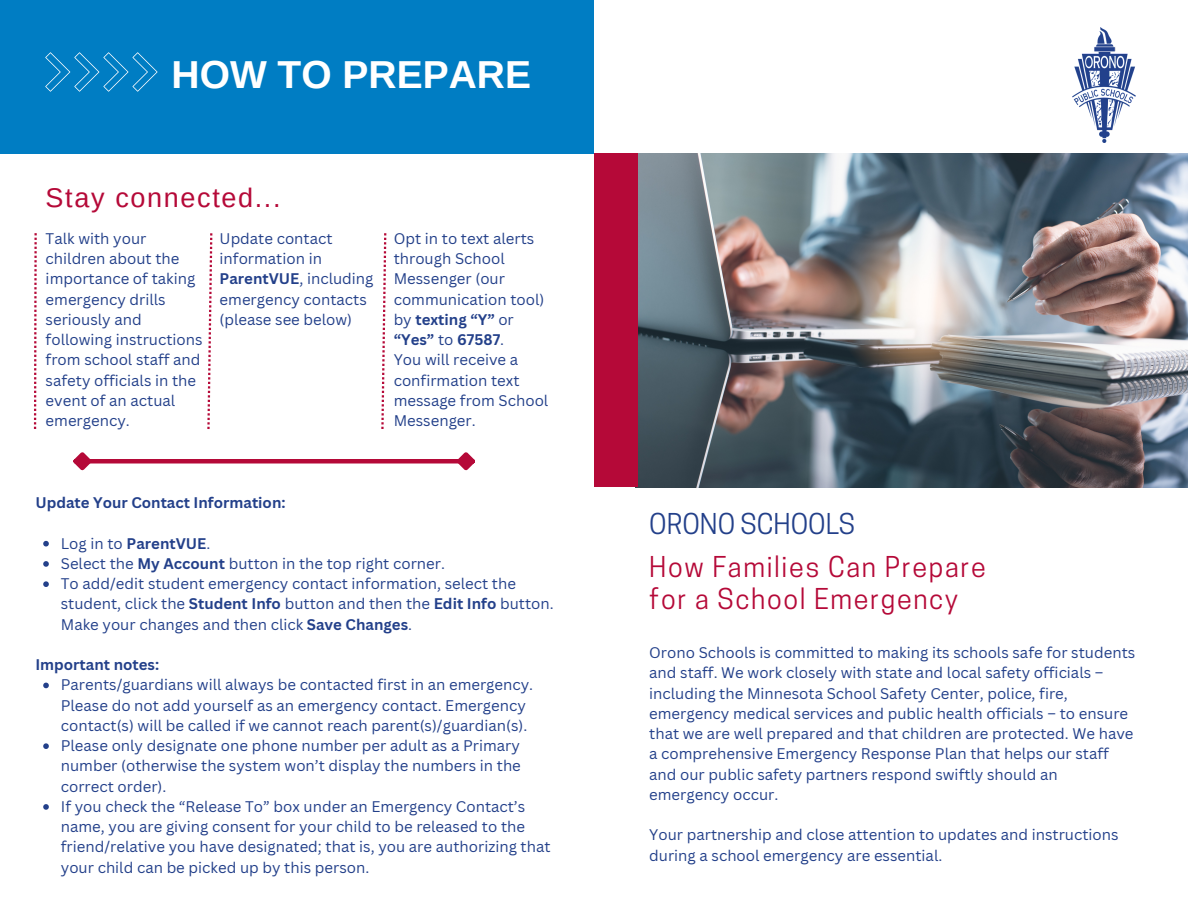
<style>
.page{position:relative;width:1188px;height:918px;background:#fff}
.page>*{position:absolute;margin:0;border:0;box-sizing:border-box;transform-origin:0 0}
.t1{font:700 39px "Arimo";color:#fff}
.t2{font:27px "Cooper Hewitt";letter-spacing:.06em;color:#b50938}
.t3{font:27px "Arimo";letter-spacing:.06em;color:#b50938}
.t4{font:27px "Cooper Hewitt";color:#23408a}
.t5{font:15px/20.2px "Canva Sans";color:#23408a}
.t6{font:700 15px "Canva Sans";color:#23408a}
.s1{font-weight:700}
.s2{font-weight:400}
</style>
<div class="page">
<img style="left:638px;top:153px;width:549px;height:334px">
<div style="left:0;top:0;width:594px;height:153px;background:#007dc3"></div>
<div style="left:594px;top:153px;width:44px;height:334px;background:#b50938"></div>
<svg style="left:45px;top:52px;width:113px;height:40px"></svg>
<img style="left:1072px;top:28px;width:63px;height:114px">
<svg style="left:381px;top:233px;width:5px;height:196px"></svg>
<svg style="left:207px;top:233px;width:5px;height:196px"></svg>
<svg style="left:34px;top:233px;width:3px;height:196px"></svg>
<hr style="left:88px;top:459px;width:372px;height:4px;background:#b50938">
<svg style="left:73px;top:452px;width:22px;height:19px"></svg>
<svg style="left:453px;top:452px;width:22px;height:19px"></svg>
<svg style="left:43px;top:541px;width:6px;height:5px"></svg>
<svg style="left:43px;top:561px;width:6px;height:6px"></svg>
<svg style="left:43px;top:581px;width:6px;height:6px"></svg>
<svg style="left:43px;top:683px;width:6px;height:5px"></svg>
<svg style="left:43px;top:743px;width:6px;height:6px"></svg>
<svg style="left:43px;top:804px;width:6px;height:6px"></svg>
<p class="t1" style="left:172px;top:52px;width:361px">HOW TO PREPARE</p>
<p class="t3" style="left:46px;top:183px;width:236px">Stay connected...</p>
<p class="t5" style="left:46px;top:228px;width:158px">Talk with your children about the importance of taking emergency drills seriously and following instructions from school staff and safety officials in the event of an actual emergency.</p>
<p class="t5" style="left:220px;top:228px;width:155px">Update contact information in<br><span class="s1">ParentVUE</span>, including emergency contacts (please see below)</p>
<p class="t5" style="left:394px;top:228px;width:152px">Opt in to text alerts through School<br>Messenger (our communication tool) by <span class="s1">texting “Y”</span> or <span class="s1">“Yes”</span> to <span class="s1">67587</span>.</p>
<p class="t5" style="left:394px;top:349px;width:156px">You will receive a confirmation text message from School<br>Messenger.</p>
<p class="t6" style="left:35px;top:492px;width:252px">Update Your Contact Information:</p>
<p class="t6" style="left:61px;top:533px;width:151px"><span class="s2">Log in to</span> ParentVUE<span class="s2">.</span></p>
<p class="t5" style="left:61px;top:553px;width:386px">Select the <span class="s1">My Account</span> button in the top right corner.</p>
<p class="t5" style="left:61px;top:573px;width:494px">To add/edit student emergency contact information, select the student, click the <span class="s1">Student Info</span> button and then the <span class="s1">Edit Info</span> button.<br>Make your changes and then click <span class="s1">Save Changes</span>.</p>
<p class="t6" style="left:35px;top:654px;width:125px">Important notes:</p>
<p class="t5" style="left:61px;top:675px;width:474px">Parents/guardians will always be contacted first in an emergency.<br>Please do not add yourself as an emergency contact. Emergency contact(s) will be called if we cannot reach parent(s)/guardian(s).</p>
<p class="t5" style="left:61px;top:735px;width:462px;text-align:justify">Please only designate one phone number per adult as a Primary number (otherwise the system won’t display the numbers in the correct order).</p>
<p class="t5" style="left:61px;top:796px;width:491px">If you check the “Release To” box under an Emergency Contact’s name, you are giving consent for your child to be released to the friend/relative you have designated; that is, you are authorizing that your child can be picked up by this person.</p>
<p class="t4" style="left:649px;top:513px;width:207px">ORONO SCHOOLS</p>
<p class="t2" style="left:649px;top:557px;width:338px">How Families Can Prepare</p>
<p class="t2" style="left:649px;top:589px;width:310px">for a School Emergency</p>
<p class="t5" style="left:649px;top:642px;width:488px">Orono Schools is committed to making its schools safe for students and staff. We work closely with state and local safety officials – including the Minnesota School Safety Center, police, fire, emergency medical services and public health officials – to ensure that we are well prepared and that children are protected. We have a comprehensive Emergency Response Plan that helps our staff and our public safety partners respond swiftly should an emergency occur.</p>
<p class="t5" style="left:649px;top:825px;width:471px">Your partnership and close attention to updates and instructions during a school emergency are essential.</p>
</div>
